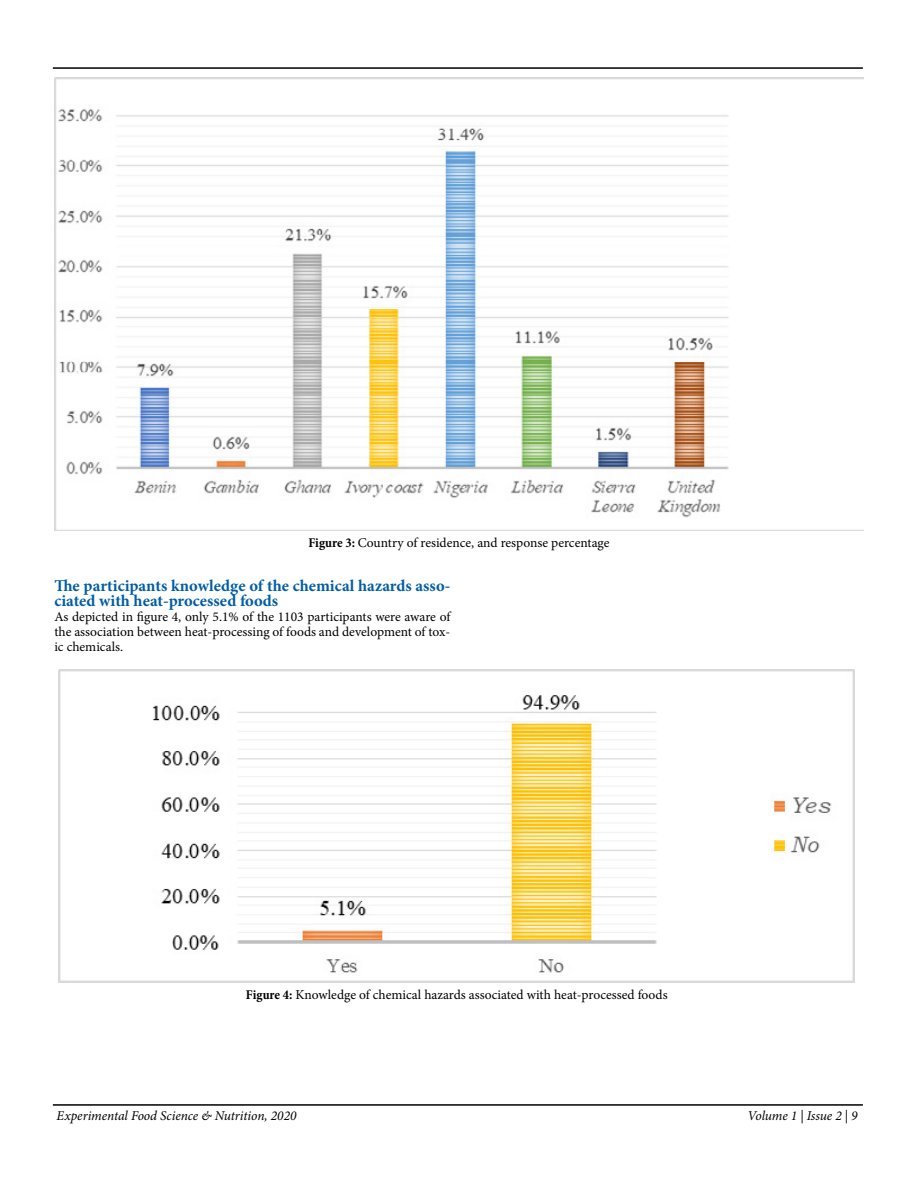
<style>
.page{position:relative;width:918px;height:1188px;background:#fff}
.page>*{position:absolute;margin:0;border:0;box-sizing:border-box;transform-origin:0 0}
.t1{font:700 16.5px/15px "Minion Pro";color:#025da4}
.t2{font:13.5px/15px "Minion Pro";color:#000;text-align:justify}
.t3{font:italic 13.5px "Minion Pro";letter-spacing:-.005em;color:#000}
.s1{font-weight:700;font-stretch:condensed}
</style>
<div class="page">
<hr style="left:53px;top:67px;width:810px;height:2px;background:#000">
<hr style="left:53px;top:1104px;width:810px;height:2px;background:#000">
<img style="left:54px;top:77px;width:810px;height:453px">
<img style="left:58px;top:670px;width:797px;height:313px">
<p class="t2" style="left:308px;top:535px;width:303px"><span class="s1">Figure 3:</span> Country of residence, and response percentage</p>
<p class="t1" style="left:54px;top:578px;width:398px">The participants knowledge of the chemical hazards asso&shy;ciated with heat-processed foods</p>
<p class="t2" style="left:54px;top:609px;width:398px">As depicted in figure 4, only 5.1% of the 1103 participants were aware of the association between heat-processing of foods and development of tox&shy;ic chemicals.</p>
<p class="t2" style="left:246px;top:987px;width:423px"><span class="s1">Figure 4:</span> Knowledge of chemical hazards associated with heat-processed foods</p>
<p class="t3" style="left:57px;top:1107px;width:241px">Experimental Food Science &amp; Nutrition, 2020</p>
<p class="t3" style="left:748px;top:1107px;width:112px">Volume 1 | Issue 2 | 9</p>
</div>
